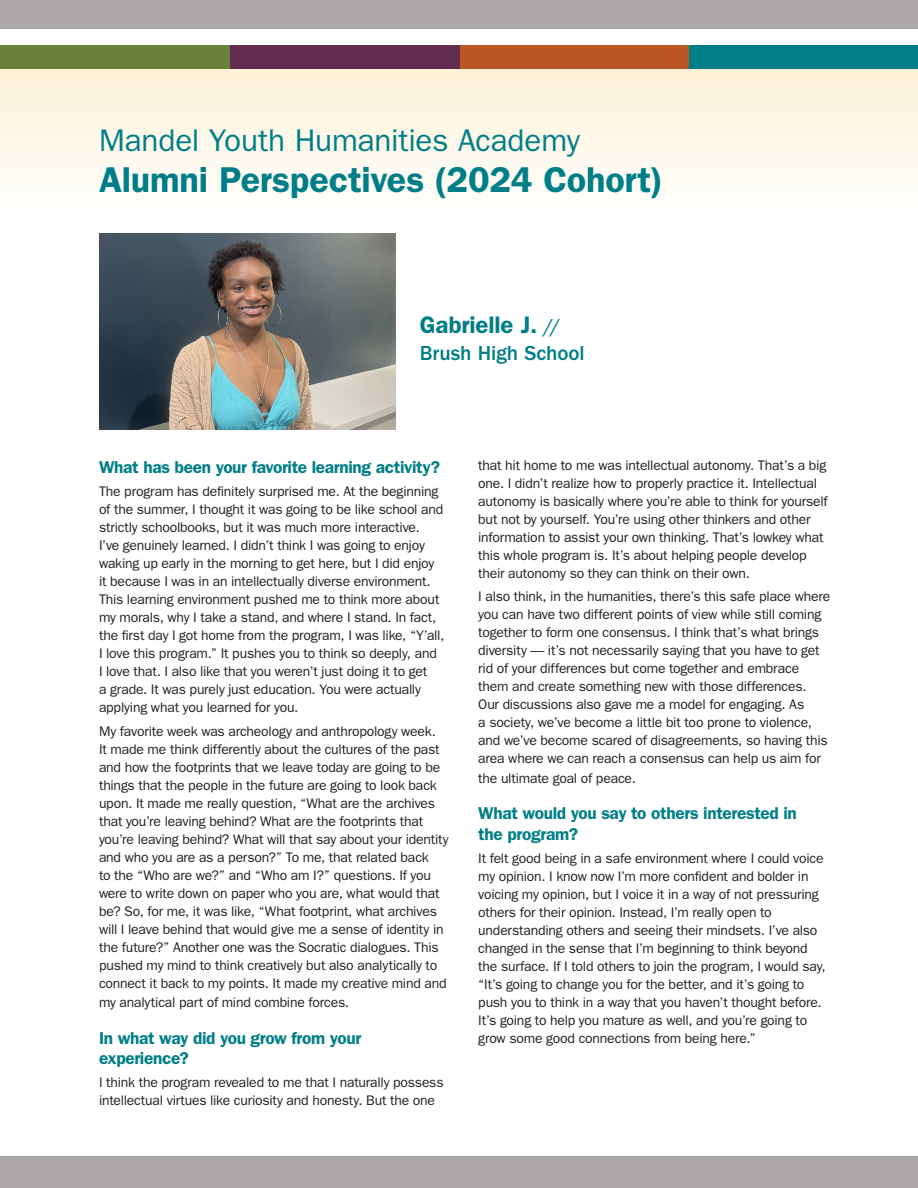
<style>
.page{position:relative;width:918px;height:1188px;background:#fff}
.page>*{position:absolute;margin:0;border:0;box-sizing:border-box;transform-origin:0 0}
.Title_bold{font:600 36px "ITC Franklin Gothic Std";letter-spacing:-.005em;color:#007e87}
.Title_header_-_book{font:31.5px "ITC Franklin Gothic Std";letter-spacing:-.005em;color:#007e87}
.subhead_text{font:600 24px "ITC Franklin Gothic Std";letter-spacing:-.005em;color:#007e87}
.subhead_text-2{font:500 21px "ITC Franklin Gothic Std";color:#007e87}
.subhead_text-3{font:600 17.25px/20.2px "ITC Franklin Gothic Std";letter-spacing:-.02em;color:#007e87}
.Body{font:13.95px/18px "ITC Franklin Gothic Std";letter-spacing:-.015em;color:#231f20}
.s1{font-weight:500;font-size:21px}
</style>
<div class="page">
<div style="left:0;top:1156px;width:918px;height:32px;background:#aba7a9"></div>
<div style="left:0;top:0;width:918px;height:29px;background:#aba7a9"></div>
<div style="left:0;top:63px;width:918px;height:153px;background:linear-gradient(to bottom,#fcf2d5,#fefefe)"></div>
<div style="left:0;top:45px;width:230px;height:24px;background:#69813b"></div>
<div style="left:460px;top:45px;width:230px;height:24px;background:#bb5622"></div>
<div style="left:230px;top:45px;width:230px;height:24px;background:#622d50"></div>
<div style="left:690px;top:45px;width:228px;height:24px;background:#007e87"></div>
<img style="left:99px;top:234px;width:296px;height:196px">
<h1 class="Title_header_-_book" style="left:99px;top:123px;width:483px">Mandel Youth Humanities Academy</h1>
<h1 class="Title_bold" style="left:99px;top:158px;width:566px">Alumni Perspectives (2024 Cohort)</h1>
<h2 class="subhead_text" style="left:420px;top:310px;width:142px">Gabrielle J. <span class="s1">//</span></h2>
<h2 class="subhead_text-2" style="left:420px;top:341px;width:167px">Brush High School</h2>
<h2 class="subhead_text-3" style="left:99px;top:457px;width:343px">What has been your favorite learning activity?</h2>
<p class="Body" style="left:99px;top:483px;width:347px">The program has definitely surprised me. At the beginning of the summer, I thought it was going to be like school and strictly schoolbooks, but it was much more interactive.<br>I’ve genuinely learned. I didn’t think I was going to enjoy waking up early in the morning to get here, but I did enjoy it because I was in an intellectually diverse environment.<br>This learning environment pushed me to think more about my morals, why I take a stand, and where I stand. In fact, the first day I got home from the program, I was like, “Y’all, I love this program.” It pushes you to think so deeply, and<br>I love that. I also like that you weren’t just doing it to get<br>a grade. It was purely just education. You were actually applying what you learned for you.</p>
<p class="Body" style="left:99px;top:722px;width:351px">My favorite week was archeology and anthropology week.<br>It made me think differently about the cultures of the past and how the footprints that we leave today are going to be things that the people in the future are going to look back upon. It made me really question, “What are the archives that you’re leaving behind? What are the footprints that you’re leaving behind? What will that say about your identity and who you are as a person?” To me, that related back<br>to the “Who are we?” and “Who am I?” questions. If you were to write down on paper who you are, what would that be? So, for me, it was like, “What footprint, what archives will I leave behind that would give me a sense of identity in the future?” Another one was the Socratic dialogues. This pushed my mind to think creatively but also analytically to connect it back to my points. It made my creative mind and</p>
<p class="Body" style="left:99px;top:993px;width:252px">my analytical part of mind combine forces.</p>
<h2 class="subhead_text-3" style="left:99px;top:1028px;width:264px">In what way did you grow from your experience?</h2>
<p class="Body" style="left:99px;top:1074px;width:346px">I think the program revealed to me that I naturally possess intellectual virtues like curiosity and honesty. But the one</p>
<p class="Body" style="left:478px;top:456px;width:351px">that hit home to me was intellectual autonomy. That’s a big one. I didn’t realize how to properly practice it. Intellectual autonomy is basically where you’re able to think for yourself but not by yourself. You’re using other thinkers and other information to assist your own thinking. That’s lowkey what this whole program is. It’s about helping people develop their autonomy so they can think on their own.</p>
<p class="Body" style="left:478px;top:588px;width:354px">I also think, in the humanities, there’s this safe place where you can have two different points of view while still coming together to form one consensus. I think that’s what brings diversity — it’s not necessarily saying that you have to get rid of your differences but come together and embrace them and create something new with those differences.<br>Our discussions also gave me a model for engaging. As<br>a society, we’ve become a little bit too prone to violence, and we’ve become scared of disagreements, so having this area where we can reach a consensus can help us aim for</p>
<p class="Body" style="left:478px;top:769px;width:159px">the ultimate goal of peace.</p>
<h2 class="subhead_text-3" style="left:478px;top:803px;width:320px">What would you say to others interested in the program?</h2>
<p class="Body" style="left:478px;top:849px;width:349px">It felt good being in a safe environment where I could voice my opinion. I know now I’m more confident and bolder in voicing my opinion, but I voice it in a way of not pressuring others for their opinion. Instead, I’m really open to understanding others and seeing their mindsets. I’ve also changed in the sense that I’m beginning to think beyond the surface. If I told others to join the program, I would say, “It’s going to change you for the better, and it’s going to push you to think in a way that you haven’t thought before.<br>It’s going to help you mature as well, and you’re going to grow some good connections from being here.”</p>
</div>
